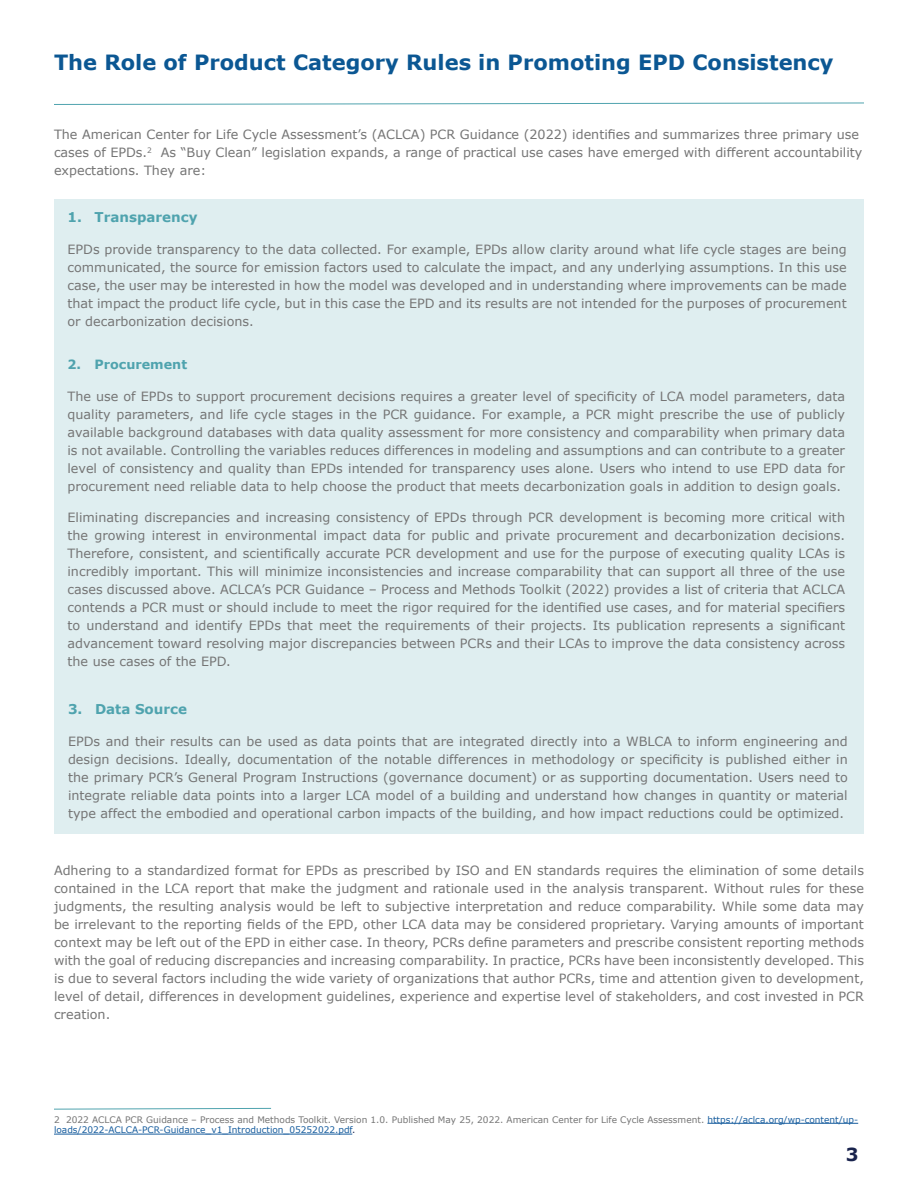
<style>
.page{position:relative;width:918px;height:1188px;background:#fff}
.page>*{position:absolute;margin:0;border:0;box-sizing:border-box;transform-origin:0 0}
.t1{font:700 21px "Verdana";color:#0b5793}
.t2{font:700 18px "Verdana";color:#19234d}
.t3{font:700 13.5px "Verdana";color:#4fa3ae}
.t4{font:12.75px/18px "Verdana";color:#757575;text-align:justify}
.t5{font:700 12.75px "Verdana";color:#4fa3ae}
.t6{font:9px/10.8px "Verdana";color:#757575}
.s1{color:#175d9e}
.s2{color:#19234d}
</style>
<div class="page">
<div style="left:54px;top:199px;width:810px;height:635px;background:#dfeef0"></div>
<svg style="left:54px;top:102px;width:810px;height:3px"></svg>
<svg style="left:54px;top:1108px;width:218px;height:2px"></svg>
<hr style="left:707px;top:1123px;width:151px;height:1px;background:#175d9e">
<hr style="left:54px;top:1134px;width:298px;height:1px;background:#175d9e">
<p class="t1" style="left:54px;top:49px;width:781px">The Role of Product Category Rules in Promoting EPD Consistency</p>
<p class="t4" style="left:54px;top:125px;width:810px;text-align:left">The American Center for Life Cycle Assessment’s (ACLCA) PCR Guidance (2022) identifies and summarizes three primary use cases of EPDs.<sup>2</sup> As “Buy Clean” legislation expands, a range of practical use cases have emerged with different accountability expectations. They are:</p>
<p class="t3" style="left:68px;top:209px;width:132px">1. Transparency</p>
<p class="t4" style="left:68px;top:240px;width:781px">EPDs provide transparency to the data collected. For example, EPDs allow clarity around what life cycle stages are being communicated, the source for emission factors used to calculate the impact, and any underlying assumptions. In this use case, the user may be interested in how the model was developed and in understanding where improvements can be made that impact the product life cycle, but in this case the EPD and its results are not intended for the purposes of procurement or decarbonization decisions.</p>
<p class="t5" style="left:68px;top:356px;width:121px">2. Procurement</p>
<p class="t4" style="left:68px;top:387px;width:779px">The use of EPDs to support procurement decisions requires a greater level of specificity of LCA model parameters, data quality parameters, and life cycle stages in the PCR guidance. For example, a PCR might prescribe the use of publicly available background databases with data quality assessment for more consistency and comparability when primary data is not available. Controlling the variables reduces differences in modeling and assumptions and can contribute to a greater level of consistency and quality than EPDs intended for transparency uses alone. Users who intend to use EPD data for procurement need reliable data to help choose the product that meets decarbonization goals in addition to design goals.</p>
<p class="t4" style="left:68px;top:509px;width:779px">Eliminating discrepancies and increasing consistency of EPDs through PCR development is becoming more critical with the growing interest in environmental impact data for public and private procurement and decarbonization decisions.<br>Therefore, consistent, and scientifically accurate PCR development and use for the purpose of executing quality LCAs is incredibly important. This will minimize inconsistencies and increase comparability that can support all three of the use cases discussed above. ACLCA’s PCR Guidance – Process and Methods Toolkit (2022) provides a list of criteria that ACLCA contends a PCR must or should include to meet the rigor required for the identified use cases, and for material specifiers to understand and identify EPDs that meet the requirements of their projects. Its publication represents a significant advancement toward resolving major discrepancies between PCRs and their LCAs to improve the data consistency across the use cases of the EPD.</p>
<p class="t3" style="left:68px;top:701px;width:121px">3. Data Source</p>
<p class="t4" style="left:68px;top:733px;width:781px">EPDs and their results can be used as data points that are integrated directly into a WBLCA to inform engineering and design decisions. Ideally, documentation of the notable differences in methodology or specificity is published either in the primary PCR’s General Program Instructions (governance document) or as supporting documentation. Users need to integrate reliable data points into a larger LCA model of a building and understand how changes in quantity or material type affect the embodied and operational carbon impacts of the building, and how impact reductions could be optimized.</p>
<p class="t4" style="left:54px;top:861px;width:812px">Adhering to a standardized format for EPDs as prescribed by ISO and EN standards requires the elimination of some details contained in the LCA report that make the judgment and rationale used in the analysis transparent. Without rules for these judgments, the resulting analysis would be left to subjective interpretation and reduce comparability. While some data may be irrelevant to the reporting fields of the EPD, other LCA data may be considered proprietary. Varying amounts of important context may be left out of the EPD in either case. In theory, PCRs define parameters and prescribe consistent reporting methods with the goal of reducing discrepancies and increasing comparability. In practice, PCRs have been inconsistently developed. This is due to several factors including the wide variety of organizations that author PCRs, time and attention given to development, level of detail, differences in development guidelines, experience and expertise level of stakeholders, and cost invested in PCR creation.</p>
<p class="t6" style="left:54px;top:1114px;width:806px">2 2022 ACLCA PCR Guidance – Process and Methods Toolkit. Version 1.0. Published May 25, 2022. American Center for Life Cycle Assessment. <span class="s1">https://aclca.org/wp-content/up&shy;loads/2022-ACLCA-PCR-Guidance_v1_Introduction_05252022.pdf</span><span class="s2">.</span></p>
<p class="t2" style="left:846px;top:1143px;width:14px">3</p>
</div>
